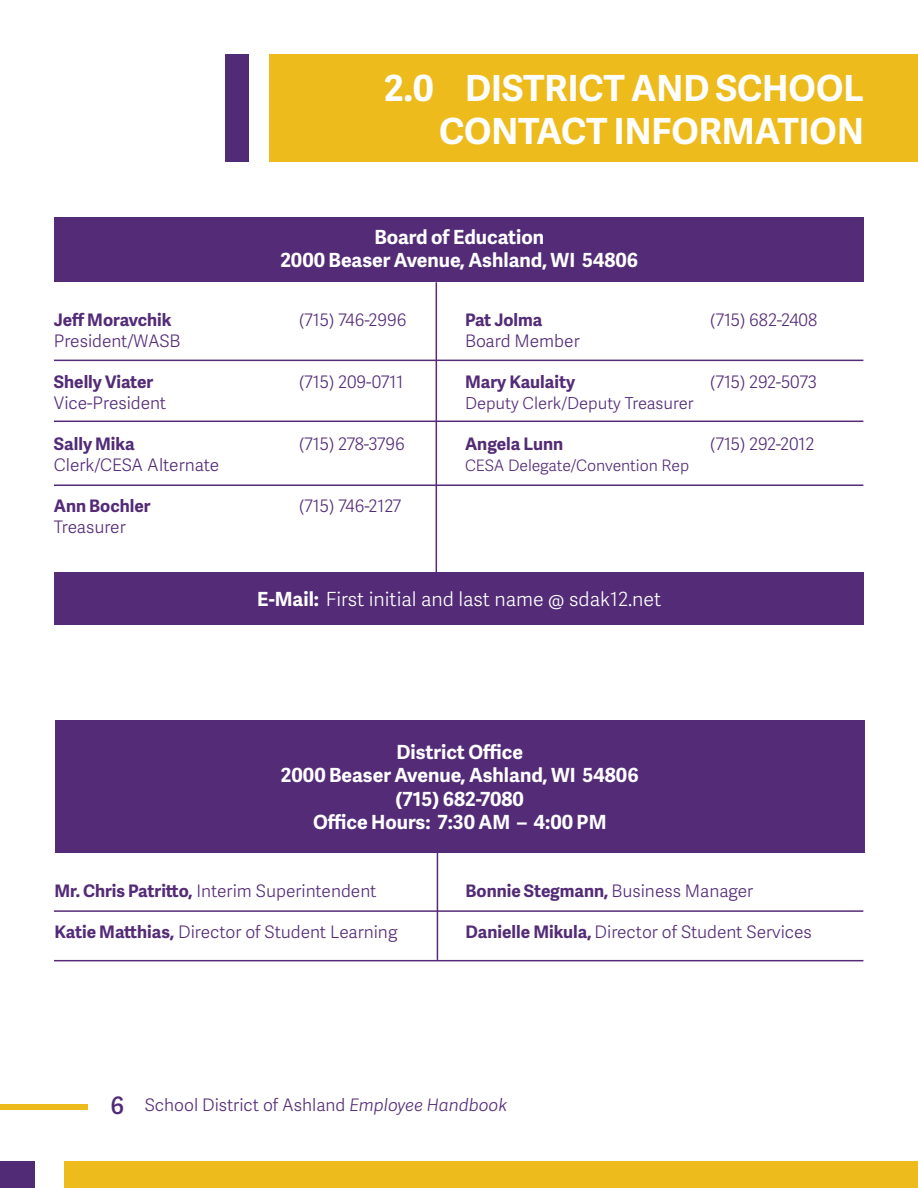
<style>
.page{position:relative;width:918px;height:1188px;background:#fff}
.page>*{position:absolute;margin:0;border:0;box-sizing:border-box;transform-origin:0 0}
.t1{font:700 36px/43.2px "Adelle Sans";color:#fff;text-align:right}
.t2{font:700 19.5px/23.4px "Adelle Sans";color:#fff;text-align:center}
.t3{font:300 19.5px "Adelle Sans";color:#fff}
.t4{font:300 17.25px "Adelle Sans";color:#532b77}
.t5{font:700 17.25px "Adelle Sans";color:#532b77}
.t6{font:300 17.25px "Adelle Sans";color:#542b77}
.t7{font:300 17.25px "Adelle Sans";letter-spacing:-.02em;color:#532b77}
.t8{font:300 16.5px "Adelle Sans";color:#532b77}
.t9{font:300 15.75px "Adelle Sans";color:#532b77}
.s1{font-weight:700}
.s2{font-weight:300}
.s3{font-weight:600;font-size:24px;color:#522b77}
.s4{font-style:italic}
</style>
<div class="page">
<div style="left:0;top:1104px;width:87px;height:6px;background:#eebb1d"></div>
<div style="left:0;top:1161px;width:35px;height:27px;background:#522b77"></div>
<div style="left:64px;top:1161px;width:854px;height:27px;background:#eebb1d"></div>
<div style="left:270px;top:54px;width:648px;height:108px;background:#eebb1d"></div>
<div style="left:225px;top:54px;width:24px;height:108px;background:#522b77"></div>
<div style="left:54px;top:218px;width:810px;height:64px;background:#532b77"></div>
<div style="left:54px;top:572px;width:810px;height:53px;background:#532b77"></div>
<div style="left:55px;top:721px;width:810px;height:132px;background:#532b77"></div>
<hr style="left:436px;top:282px;width:1px;height:312px;background:#552b79">
<hr style="left:437px;top:852px;width:1px;height:108px;background:#552b79">
<hr style="left:54px;top:360px;width:809px;height:1px;background:#552b79">
<hr style="left:54px;top:421px;width:809px;height:1px;background:#552b79">
<hr style="left:54px;top:484px;width:809px;height:2px;background:#552b79">
<hr style="left:54px;top:910px;width:809px;height:2px;background:#552b79">
<hr style="left:54px;top:960px;width:809px;height:1px;background:#552b79">
<h1 class="t1" style="left:384px;top:65px;width:481px">2.0 DISTRICT AND SCHOOL<br>CONTACT INFORMATION</h1>
<p class="t5" style="left:54px;top:307px;width:119px">Jeff Moravchik</p>
<p class="t4" style="left:54px;top:328px;width:128px">President/WASB</p>
<p class="t5" style="left:54px;top:369px;width:101px">Shelly Viater</p>
<p class="t4" style="left:54px;top:390px;width:114px">Vice-President</p>
<p class="t5" style="left:54px;top:431px;width:82px">Sally Mika</p>
<p class="t4" style="left:54px;top:452px;width:167px">Clerk/CESA Alternate</p>
<p class="t5" style="left:54px;top:493px;width:98px">Ann Bochler</p>
<p class="t4" style="left:54px;top:515px;width:73px">Treasurer</p>
<p class="t2" style="left:280px;top:224px;width:359px">Board of Education<br>2000 Beaser Avenue, Ashland, WI 54806</p>
<p class="t4" style="left:299px;top:308px;width:109px">(715) 746-2996</p>
<p class="t4" style="left:299px;top:370px;width:106px">(715) 209-0711</p>
<p class="t7" style="left:299px;top:432px;width:107px">(715) 278-3796</p>
<p class="t4" style="left:299px;top:494px;width:104px">(715) 746-2127</p>
<p class="t5" style="left:465px;top:307px;width:79px">Pat Jolma</p>
<p class="t4" style="left:465px;top:328px;width:116px">Board Member</p>
<p class="t5" style="left:465px;top:369px;width:112px">Mary Kaulaity</p>
<p class="t8" style="left:465px;top:391px;width:230px">Deputy Clerk/Deputy Treasurer</p>
<p class="t5" style="left:465px;top:431px;width:100px">Angela Lunn</p>
<p class="t9" style="left:465px;top:454px;width:226px">CESA Delegate/Convention Rep</p>
<p class="t4" style="left:710px;top:308px;width:109px">(715) 682-2408</p>
<p class="t4" style="left:710px;top:370px;width:108px">(715) 292-5073</p>
<p class="t4" style="left:710px;top:432px;width:106px">(715) 292-2012</p>
<p class="t3" style="left:257px;top:585px;width:405px"><span class="s1">E-Mail:</span> First initial and last name @ sdak12.net</p>
<p class="t2" style="left:281px;top:739px;width:359px">District Office<br>2000 Beaser Avenue, Ashland, WI 54806 (715) 682-7080<br>Office Hours: 7:30 AM – 4:00 PM</p>
<p class="t6" style="left:54px;top:879px;width:324px"><span class="s1">Mr. Chris Patritto,</span> Interim Superintendent</p>
<p class="t6" style="left:54px;top:920px;width:345px"><span class="s1">Katie Matthias,</span> Director of Student Learning</p>
<p class="t5" style="left:466px;top:878px;width:289px">Bonnie Stegmann, <span class="s2">Business Manager</span></p>
<p class="t4" style="left:466px;top:920px;width:348px"><span class="s1">Danielle Mikula,</span> Director of Student Services</p>
<p class="t4" style="left:111px;top:1093px;width:398px"><span class="s3">6</span> School District of Ashland <span class="s4">Employee Handbook</span></p>
</div>
